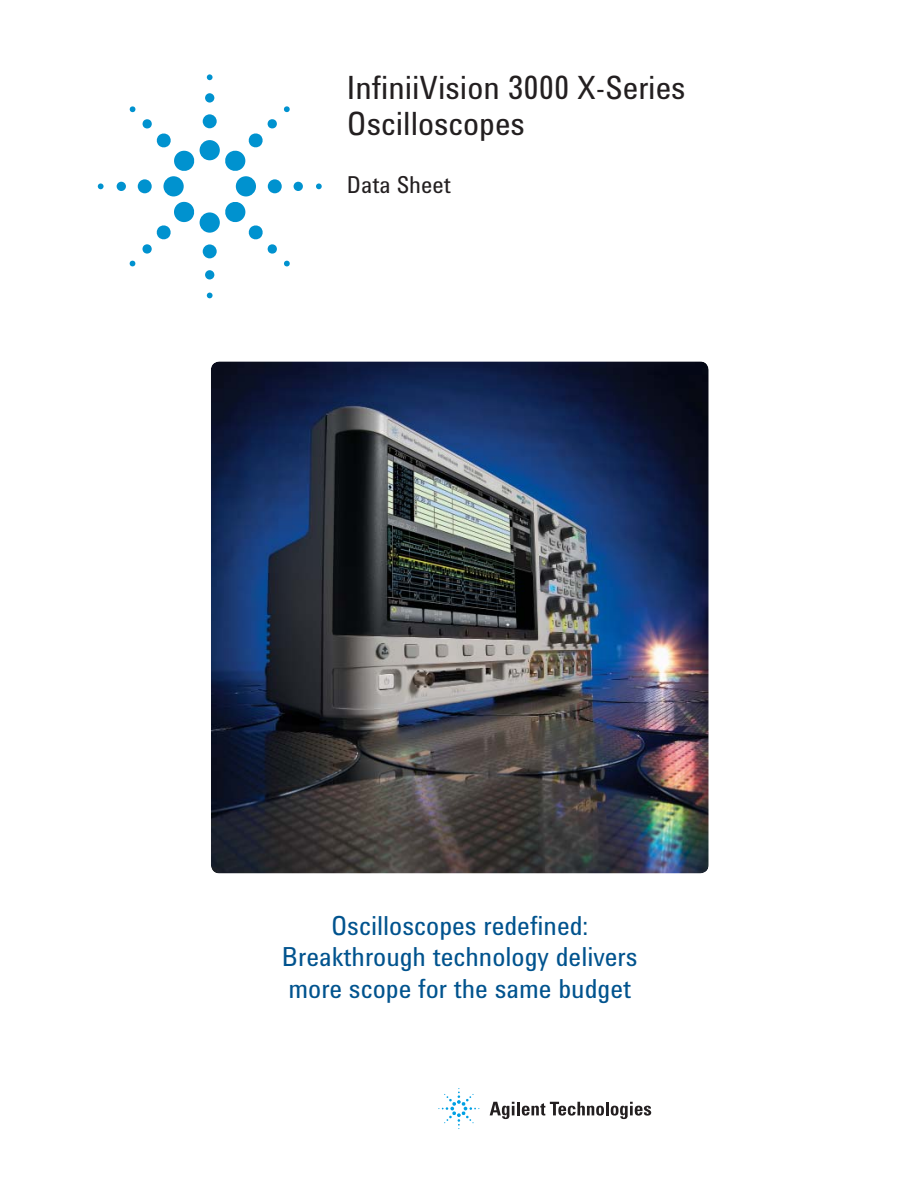
<style>
.page{position:relative;width:918px;height:1188px;background:#fff}
.page>*{position:absolute;margin:0;border:0;box-sizing:border-box;transform-origin:0 0}
.t1{font:33px/36px "Agilent Condensed CFF";color:#231f20}
.t2{font:27px/31.5px "Agilent Condensed CFF";color:#00538e;text-align:center}
.t3{font:24px "Agilent Condensed CFF";color:#231f20}
</style>
<div class="page">
<div style="left:200px;top:140px;width:20px;height:20px;background:#0092cf;border-radius:50%"></div>
<div style="left:203px;top:114px;width:14px;height:14px;background:#0092cf;border-radius:50%"></div>
<div style="left:205px;top:93px;width:9px;height:10px;background:#0092cf;border-radius:50%"></div>
<svg style="left:207px;top:74px;width:6px;height:6px"></svg>
<div style="left:236px;top:176px;width:20px;height:20px;background:#0092cf;border-radius:50%"></div>
<div style="left:268px;top:179px;width:14px;height:14px;background:#0092cf;border-radius:50%"></div>
<div style="left:294px;top:182px;width:9px;height:9px;background:#0092cf;border-radius:50%"></div>
<svg style="left:316px;top:183px;width:6px;height:6px"></svg>
<div style="left:200px;top:212px;width:20px;height:21px;background:#0092cf;border-radius:50%"></div>
<div style="left:203px;top:244px;width:14px;height:14px;background:#0092cf;border-radius:50%"></div>
<div style="left:205px;top:270px;width:9px;height:9px;background:#0092cf;border-radius:50%"></div>
<svg style="left:207px;top:293px;width:6px;height:5px"></svg>
<div style="left:163px;top:176px;width:21px;height:20px;background:#0092cf;border-radius:50%"></div>
<div style="left:138px;top:179px;width:14px;height:14px;background:#0092cf;border-radius:50%"></div>
<div style="left:117px;top:182px;width:9px;height:9px;background:#0092cf;border-radius:50%"></div>
<svg style="left:98px;top:183px;width:6px;height:6px"></svg>
<svg style="left:225px;top:119px;width:52px;height:52px"></svg>
<svg style="left:284px;top:106px;width:6px;height:6px"></svg>
<svg style="left:225px;top:202px;width:52px;height:52px"></svg>
<svg style="left:284px;top:260px;width:6px;height:7px"></svg>
<svg style="left:142px;top:201px;width:53px;height:53px"></svg>
<svg style="left:129px;top:260px;width:7px;height:7px"></svg>
<svg style="left:142px;top:119px;width:53px;height:52px"></svg>
<svg style="left:129px;top:106px;width:7px;height:6px"></svg>
<img style="left:211px;top:361px;width:498px;height:512px;border-radius:9px">
<svg style="left:490px;top:1102px;width:161px;height:17px"></svg>
<svg style="left:438px;top:1088px;width:41px;height:41px"></svg>
<p class="t1" style="left:347px;top:73px;width:340px">InfiniiVision 3000 X-Series<br>Oscilloscopes</p>
<p class="t3" style="left:347px;top:176px;width:106px">Data Sheet</p>
<p class="t2" style="left:282px;top:913px;width:357px">Oscilloscopes redefined:<br>Breakthrough technology delivers more scope for the same budget</p>
</div>
